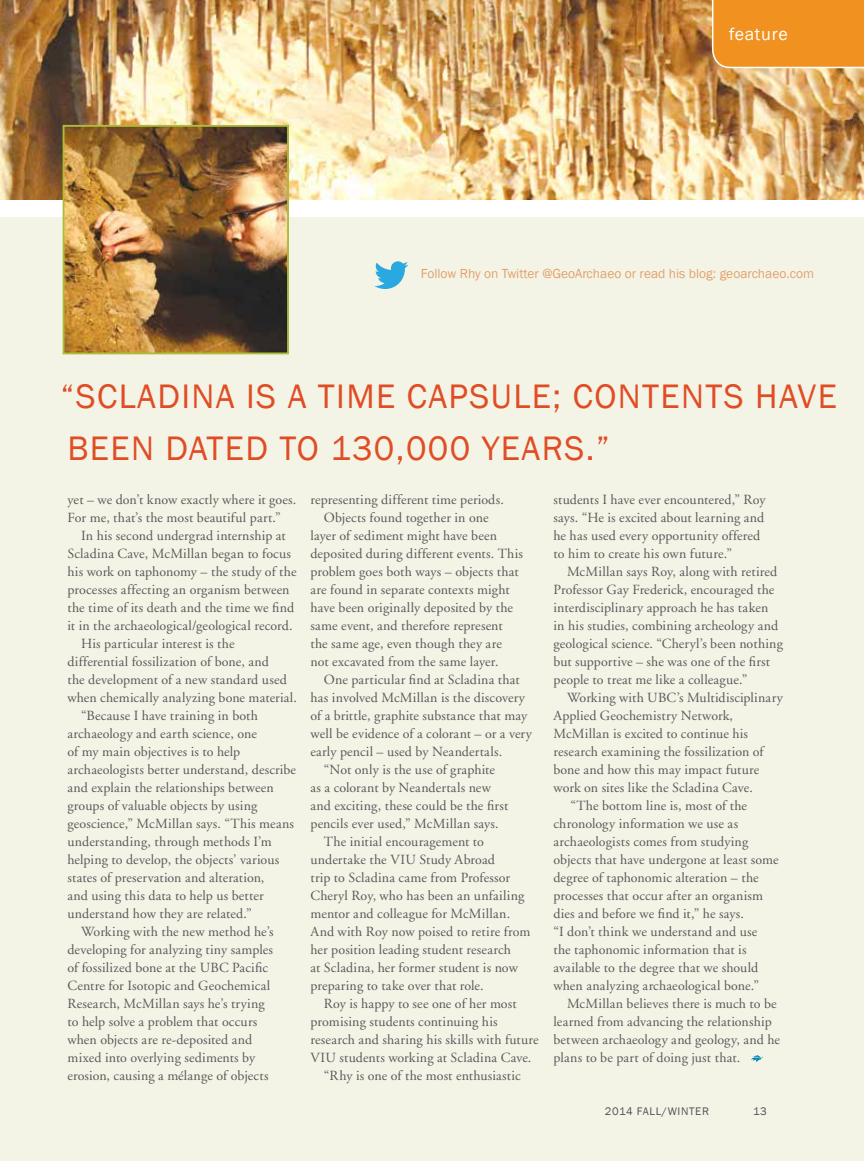
<style>
.page{position:relative;width:864px;height:1161px;background:#fff}
.page>*{position:absolute;margin:0;border:0;box-sizing:border-box;transform-origin:0 0}
.t1{font:34.95px/52.3px "Franklin Gothic";letter-spacing:.04em;color:#e04d25}
.t2{font:18px "Franklin Gothic";letter-spacing:.04em;color:#fff}
.t3{font:13.95px/18px "Adobe Garamond";letter-spacing:.01em;color:#58595b}
.t4{font:13.5px "Franklin Gothic";color:#e3a16c}
.t5{font:11.25px "Franklin Gothic";letter-spacing:.06em;color:#564f57}
</style>
<div class="page">
<div style="left:0;top:218px;width:864px;height:943px;background:#f4f4e6"></div>
<img style="left:0;top:0;width:864px;height:199px">
<div style="left:712px;top:0;width:152px;height:68px;background:#f19220"></div>
<img style="left:66px;top:128px;width:220px;height:223px">
<div style="left:63px;top:125px;width:226px;height:229px;border:2px solid #aebd37"></div>
<svg style="left:751px;top:1055px;width:12px;height:7px"></svg>
<svg style="left:374px;top:261px;width:34px;height:28px"></svg>
<p class="t2" style="left:729px;top:22px;width:60px">feature</p>
<p class="t4" style="left:421px;top:265px;width:395px">Follow Rhy on Twitter @GeoArchaeo or read his blog: geoarchaeo.com</p>
<h1 class="t1" style="left:60px;top:371px;width:778px">“SCLADINA IS A TIME CAPSULE; CONTENTS HAVE<br>BEEN DATED TO 130,000 YEARS.”</h1>
<p class="t3" style="left:554px;top:491px;width:214px">students I have ever encountered,” Roy says. “He is excited about learning and he has used every opportunity offered to him to create his own future.”</p>
<p class="t3" style="left:554px;top:563px;width:231px;text-indent:14px">McMillan says Roy, along with retired Professor Gay Frederick, encouraged the interdisciplinary approach he has taken in his studies, combining archeology and geological science. “Cheryl’s been nothing but supportive – she was one of the first people to treat me like a colleague.”</p>
<p class="t3" style="left:567px;top:689px;width:217px">Working with UBC’s Multidisciplinary</p>
<p class="t3" style="left:554px;top:707px;width:181px">Applied Geochemistry Network,</p>
<p class="t3" style="left:554px;top:725px;width:196px">McMillan is excited to continue his</p>
<p class="t3" style="left:554px;top:743px;width:212px">research examining the fossilization of</p>
<p class="t3" style="left:554px;top:761px;width:207px">bone and how this may impact future</p>
<p class="t3" style="left:554px;top:779px;width:201px">work on sites like the Scladina Cave.</p>
<p class="t3" style="left:570px;top:797px;width:178px">“The bottom line is, most of the</p>
<p class="t3" style="left:554px;top:815px;width:186px">chronology information we use as</p>
<p class="t3" style="left:554px;top:833px;width:196px">archaeologists comes from studying</p>
<p class="t3" style="left:554px;top:851px;width:227px">objects that have undergone at least some</p>
<p class="t3" style="left:554px;top:869px;width:207px">degree of taphonomic alteration – the</p>
<p class="t3" style="left:554px;top:887px;width:211px">processes that occur after an organism</p>
<p class="t3" style="left:554px;top:905px;width:192px">dies and before we find it,” he says.</p>
<p class="t3" style="left:554px;top:923px;width:205px">“I don’t think we understand and use</p>
<p class="t3" style="left:554px;top:941px;width:195px">the taphonomic information that is</p>
<p class="t3" style="left:554px;top:959px;width:206px">available to the degree that we should</p>
<p class="t3" style="left:554px;top:977px;width:207px">when analyzing archaeological bone.”</p>
<p class="t3" style="left:567px;top:995px;width:211px">McMillan believes there is much to be</p>
<p class="t3" style="left:554px;top:1013px;width:220px">learned from advancing the relationship</p>
<p class="t3" style="left:554px;top:1031px;width:228px">between archaeology and geology, and he</p>
<p class="t3" style="left:554px;top:1049px;width:188px">plans to be part of doing just that.</p>
<p class="t3" style="left:310px;top:491px;width:195px">representing different time periods.</p>
<p class="t3" style="left:324px;top:509px;width:166px">Objects found together in one</p>
<p class="t3" style="left:310px;top:527px;width:188px">layer of sediment might have been</p>
<p class="t3" style="left:310px;top:545px;width:214px">deposited during different events. This</p>
<p class="t3" style="left:310px;top:563px;width:210px">problem goes both ways – objects that</p>
<p class="t3" style="left:310px;top:581px;width:201px">are found in separate contexts might</p>
<p class="t3" style="left:310px;top:599px;width:204px">have been originally deposited by the</p>
<p class="t3" style="left:310px;top:617px;width:194px">same event, and therefore represent</p>
<p class="t3" style="left:310px;top:635px;width:193px">the same age, even though they are</p>
<p class="t3" style="left:310px;top:653px;width:190px">not excavated from the same layer.</p>
<p class="t3" style="left:324px;top:671px;width:197px">One particular find at Scladina that</p>
<p class="t3" style="left:310px;top:689px;width:216px">has involved McMillan is the discovery</p>
<p class="t3" style="left:310px;top:707px;width:218px">of a brittle, graphite substance that may</p>
<p class="t3" style="left:310px;top:725px;width:223px">well be evidence of a colorant – or a very</p>
<p class="t3" style="left:310px;top:743px;width:193px">early pencil – used by Neandertals.</p>
<p class="t3" style="left:324px;top:761px;width:173px">“Not only is the use of graphite</p>
<p class="t3" style="left:310px;top:779px;width:182px">as a colorant by Neandertals new</p>
<p class="t3" style="left:310px;top:797px;width:199px">and exciting, these could be the first</p>
<p class="t3" style="left:310px;top:815px;width:190px">pencils ever used,” McMillan says.</p>
<p class="t3" style="left:324px;top:833px;width:162px">The initial encouragement to</p>
<p class="t3" style="left:310px;top:851px;width:186px">undertake the VIU Study Abroad</p>
<p class="t3" style="left:310px;top:869px;width:201px">trip to Scladina came from Professor</p>
<p class="t3" style="left:310px;top:887px;width:215px">Cheryl Roy, who has been an unfailing</p>
<p class="t3" style="left:310px;top:905px;width:201px">mentor and colleague for McMillan.</p>
<p class="t3" style="left:310px;top:923px;width:221px">And with Roy now poised to retire from</p>
<p class="t3" style="left:310px;top:941px;width:202px">her position leading student research</p>
<p class="t3" style="left:310px;top:959px;width:209px">at Scladina, her former student is now</p>
<p class="t3" style="left:310px;top:977px;width:175px">preparing to take over that role.</p>
<p class="t3" style="left:324px;top:995px;width:194px">Roy is happy to see one of her most</p>
<p class="t3" style="left:310px;top:1013px;width:189px">promising students continuing his</p>
<p class="t3" style="left:310px;top:1031px;width:230px">research and sharing his skills with future</p>
<p class="t3" style="left:310px;top:1049px;width:222px">VIU students working at Scladina Cave.</p>
<p class="t3" style="left:324px;top:1067px;width:198px">“Rhy is one of the most enthusiastic</p>
<p class="t3" style="left:68px;top:491px;width:230px">yet – we don’t know exactly where it goes.<br>For me, that’s the most beautiful part.”</p>
<p class="t3" style="left:81px;top:527px;width:206px">In his second undergrad internship at</p>
<p class="t3" style="left:68px;top:545px;width:225px">Scladina Cave, McMillan began to focus</p>
<p class="t3" style="left:68px;top:563px;width:231px">his work on taphonomy – the study of the</p>
<p class="t3" style="left:68px;top:581px;width:224px">processes affecting an organism between</p>
<p class="t3" style="left:68px;top:599px;width:228px">the time of its death and the time we find</p>
<p class="t3" style="left:68px;top:617px;width:227px">it in the archaeological/geological record.</p>
<p class="t3" style="left:81px;top:635px;width:155px">His particular interest is the</p>
<p class="t3" style="left:68px;top:653px;width:203px">differential fossilization of bone, and</p>
<p class="t3" style="left:68px;top:671px;width:221px">the development of a new standard used</p>
<p class="t3" style="left:68px;top:689px;width:231px">when chemically analyzing bone material.</p>
<p class="t3" style="left:81px;top:707px;width:179px">“Because I have training in both</p>
<p class="t3" style="left:68px;top:725px;width:191px">archaeology and earth science, one</p>
<p class="t3" style="left:68px;top:743px;width:174px">of my main objectives is to help</p>
<p class="t3" style="left:68px;top:761px;width:230px">archaeologists better understand, describe</p>
<p class="t3" style="left:68px;top:779px;width:208px">and explain the relationships between</p>
<p class="t3" style="left:68px;top:797px;width:191px">groups of valuable objects by using</p>
<p class="t3" style="left:68px;top:815px;width:228px">geoscience,” McMillan says. “This means</p>
<p class="t3" style="left:68px;top:833px;width:206px">understanding, through methods I’m</p>
<p class="t3" style="left:68px;top:851px;width:213px">helping to develop, the objects’ various</p>
<p class="t3" style="left:68px;top:869px;width:198px">states of preservation and alteration,</p>
<p class="t3" style="left:68px;top:887px;width:198px">and using this data to help us better</p>
<p class="t3" style="left:68px;top:905px;width:186px">understand how they are related.”</p>
<p class="t3" style="left:81px;top:923px;width:194px">Working with the new method he’s</p>
<p class="t3" style="left:68px;top:941px;width:207px">developing for analyzing tiny samples</p>
<p class="t3" style="left:68px;top:959px;width:202px">of fossilized bone at the UBC Pacific</p>
<p class="t3" style="left:68px;top:977px;width:204px">Centre for Isotopic and Geochemical</p>
<p class="t3" style="left:68px;top:995px;width:199px">Research, McMillan says he’s trying</p>
<p class="t3" style="left:68px;top:1013px;width:191px">to help solve a problem that occurs</p>
<p class="t3" style="left:68px;top:1031px;width:186px">when objects are re-deposited and</p>
<p class="t3" style="left:68px;top:1049px;width:189px">mixed into overlying sediments by</p>
<p class="t3" style="left:68px;top:1067px;width:203px">erosion, causing a mélange of objects</p>
<p class="t5" style="left:605px;top:1104px;width:106px">2014 FALL/WINTER</p>
<p class="t5" style="left:753px;top:1104px;width:15px">13</p>
</div>
